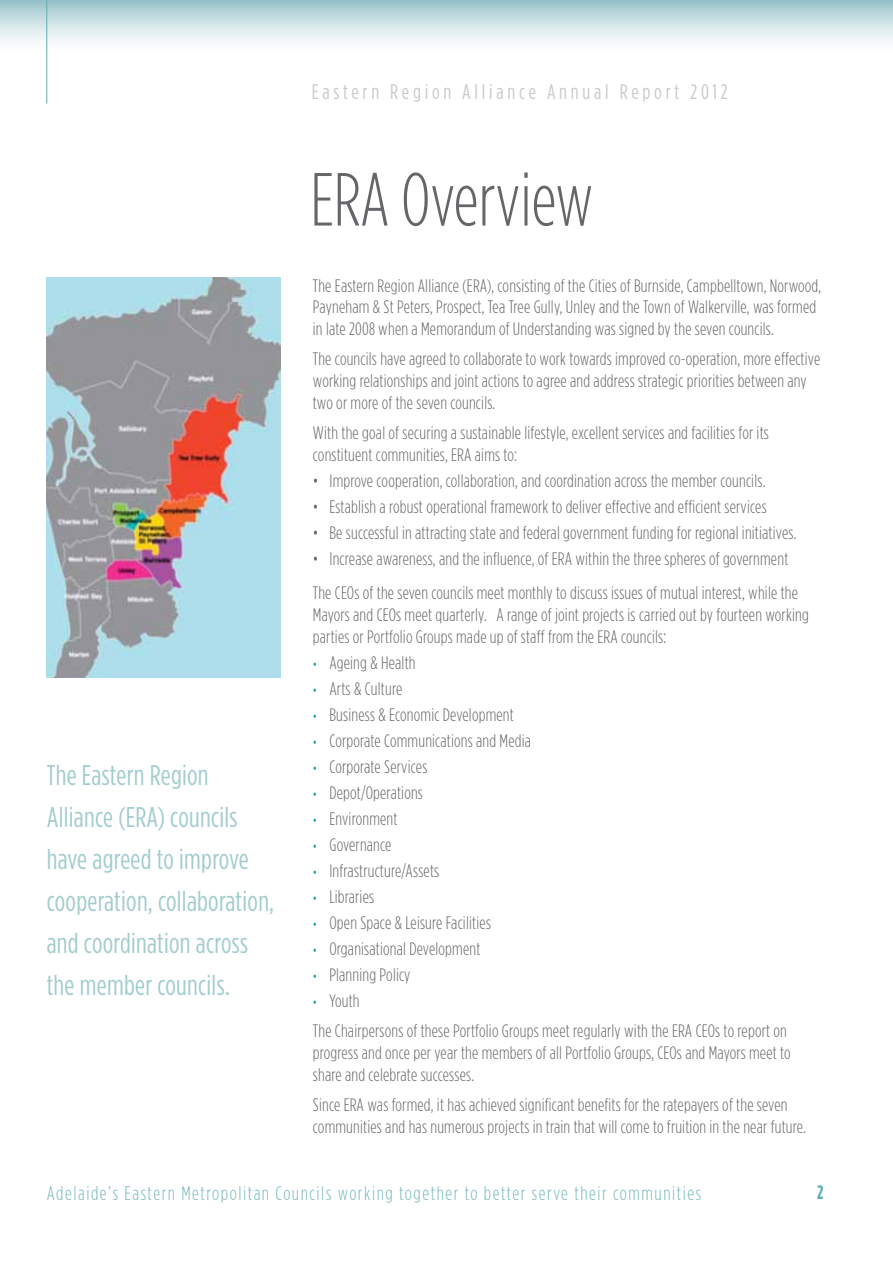
<style>
.page{position:relative;width:893px;height:1263px;background:#fff}
.page>*{position:absolute;margin:0;border:0;box-sizing:border-box;transform-origin:0 0}
.t1{font:300 condensed 75px "Gotham HTF";color:#656669;scale:.96 1}
.t2{font:condensed 28.5px/42px "Gotham HTF";letter-spacing:.01em;color:#a2ccce}
.t3{font:condensed 21px "Gotham HTF";letter-spacing:.18em;color:#c9cacc}
.t4{font:300 condensed 19.5px "Gotham HTF";letter-spacing:.08em;color:#78b8ba}
.t5{font:700 condensed 19.5px "Gotham HTF";color:#62aeb0}
.t6{font:300 condensed 18px/21.8px "Gotham HTF";letter-spacing:.01em;color:#656669}
.s1{font-size:13.5px;color:#009596}
</style>
<div class="page">
<div style="left:0;top:0;width:893px;height:54px;background:linear-gradient(to bottom,#9ec7cd,#fff)"></div>
<img style="left:47px;top:278px;width:234px;height:399px">
<hr style="left:46px;top:0;width:1px;height:104px;background:#67b0b2">
<p class="t3" style="left:312px;top:80px;width:417px">Eastern Region Alliance Annual Report 2012</p>
<h2 class="t2" style="left:47px;top:754px;width:229px">The Eastern Region<br>Alliance (ERA) councils have agreed to improve cooperation, collaboration, and coordination across the member councils.</h2>
<h1 class="t1" style="left:310px;top:160px;width:296px">ERA Overview</h1>
<p class="t6" style="left:313px;top:274px;width:510px">The Eastern Region Alliance (ERA), consisting of the Cities of Burnside, Campbelltown, Norwood,<br>Payneham &amp; St Peters, Prospect, Tea Tree Gully, Unley and the Town of Walkerville, was formed in late 2008 when a Memorandum of Understanding was signed by the seven councils.</p>
<p class="t6" style="left:313px;top:348px;width:509px">The councils have agreed to collaborate to work towards improved co-operation, more effective working relationships and joint actions to agree and address strategic priorities between any two or more of the seven councils.</p>
<p class="t6" style="left:313px;top:422px;width:458px">With the goal of securing a sustainable lifestyle, excellent services and facilities for its constituent communities, ERA aims to:</p>
<p class="t6" style="left:313px;top:469px;width:454px">• Improve cooperation, collaboration, and coordination across the member councils.</p>
<p class="t6" style="left:313px;top:495px;width:455px">• Establish a robust operational framework to deliver effective and efficient services</p>
<p class="t6" style="left:313px;top:521px;width:485px">• Be successful in attracting state and federal government funding for regional initiatives.</p>
<p class="t6" style="left:313px;top:541px;width:487px;line-height:34.5px">• Increase awareness, and the influence, of ERA within the three spheres of government<br>The CEOs of the seven councils meet monthly to discuss issues of mutual interest, while the</p>
<p class="t6" style="left:313px;top:604px;width:497px">Mayors and CEOs meet quarterly. A range of joint projects is carried out by fourteen working parties or Portfolio Groups made up of staff from the ERA councils:</p>
<p class="t6" style="left:313px;top:651px;width:104px"><span class="s1">•</span> Ageing &amp; Health</p>
<p class="t6" style="left:313px;top:677px;width:91px"><span class="s1">•</span> Arts &amp; Culture</p>
<p class="t6" style="left:313px;top:703px;width:202px"><span class="s1">•</span> Business &amp; Economic Development</p>
<p class="t6" style="left:313px;top:729px;width:220px"><span class="s1">•</span> Corporate Communications and Media</p>
<p class="t6" style="left:313px;top:755px;width:116px"><span class="s1">•</span> Corporate Services</p>
<p class="t6" style="left:313px;top:781px;width:112px"><span class="s1">•</span> Depot/Operations</p>
<p class="t6" style="left:313px;top:807px;width:86px"><span class="s1">•</span> Environment</p>
<p class="t6" style="left:313px;top:833px;width:80px"><span class="s1">•</span> Governance</p>
<p class="t6" style="left:313px;top:859px;width:128px"><span class="s1">•</span> Infrastructure/Assets</p>
<p class="t6" style="left:313px;top:885px;width:63px"><span class="s1">•</span> Libraries</p>
<p class="t6" style="left:313px;top:911px;width:180px"><span class="s1">•</span> Open Space &amp; Leisure Facilities</p>
<p class="t6" style="left:313px;top:937px;width:169px"><span class="s1">•</span> Organisational Development</p>
<p class="t6" style="left:313px;top:963px;width:99px"><span class="s1">•</span> Planning Policy</p>
<p class="t6" style="left:313px;top:985px;width:476px;line-height:30.3px"><span class="s1">•</span> Youth<br>The Chairpersons of these Portfolio Groups meet regularly with the ERA CEOs to report on</p>
<p class="t6" style="left:313px;top:1041px;width:479px">progress and once per year the members of all Portfolio Groups, CEOs and Mayors meet to share and celebrate successes.</p>
<p class="t6" style="left:313px;top:1094px;width:494px">Since ERA was formed, it has achieved significant benefits for the ratepayers of the seven communities and has numerous projects in train that will come to fruition in the near future.</p>
<p class="t4" style="left:47px;top:1183px;width:656px">Adelaide’s Eastern Metropolitan Councils working together to better serve their communities</p>
<p class="t5" style="left:817px;top:1181px;width:8px">2</p>
</div>
